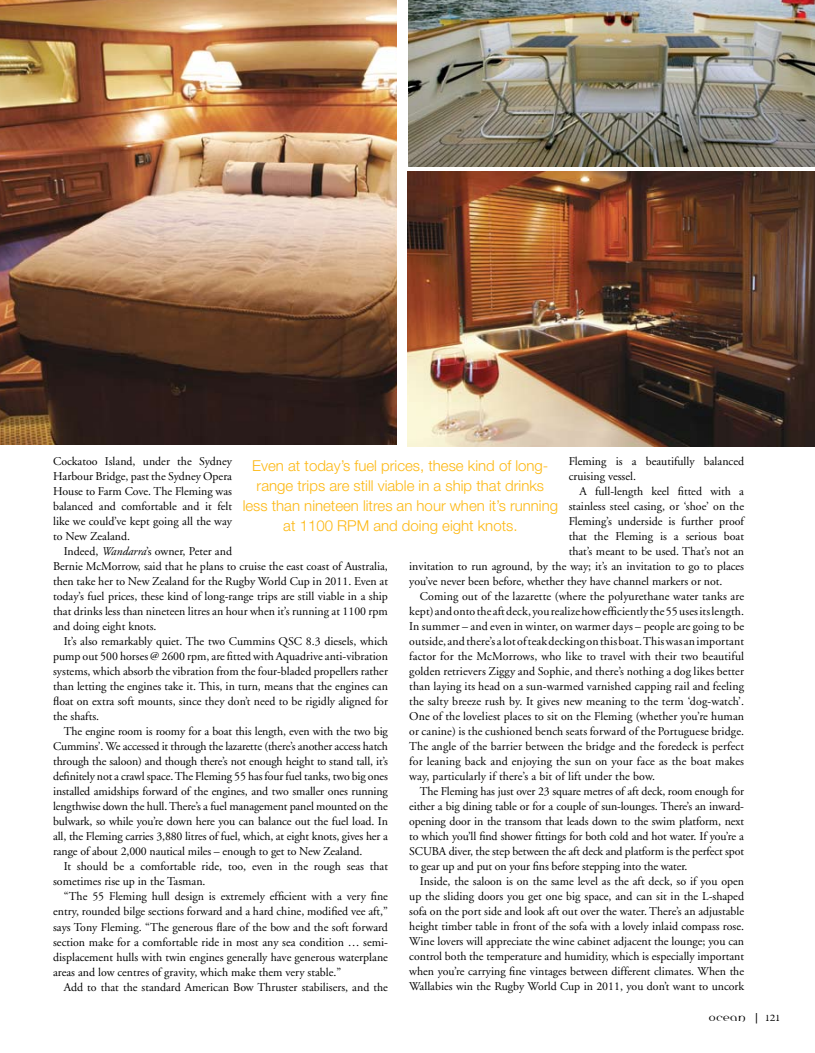
<style>
.page{position:relative;width:815px;height:1053px;background:#fff}
.page>*{position:absolute;margin:0;border:0;box-sizing:border-box;transform-origin:0 0}
.t1{font:300 15px/20px "Helvetica Neue";color:#fdb813;text-align:center}
.t2{font:15px "Percolator";color:#000}
.t3{font:11.88px/15px "Adobe Garamond";color:#000;text-align:justify}
.s1{font-style:italic}
.s2{font-size:17.5px}
</style>
<div class="page">
<img style="left:0;top:0;width:397px;height:445px">
<img style="left:407px;top:171px;width:408px;height:275px">
<img style="left:408px;top:0;width:407px;height:167px">
<p class="t3" style="left:569px;top:454px;width:177px">Fleming is a beautifully balanced cruising vessel.</p>
<p class="t3" style="left:579px;top:484px;width:166px">A full-length keel fitted with a</p>
<p class="t3" style="left:569px;top:499px;width:177px">stainless steel casing, or ‘shoe’ on the</p>
<p class="t3" style="left:569px;top:514px;width:177px">Fleming’s underside is further proof</p>
<p class="t3" style="left:569px;top:529px;width:177px">that the Fleming is a serious boat</p>
<p class="t3" style="left:569px;top:544px;width:177px">that’s meant to be used. That’s not an</p>
<p class="t3" style="left:409px;top:559px;width:336px">invitation to run aground, by the way; it’s an invitation to go to places</p>
<p class="t3" style="left:409px;top:574px;width:315px">you’ve never been before, whether they have channel markers or not.</p>
<p class="t3" style="left:420px;top:589px;width:326px">Coming out of the lazarette (where the polyurethane water tanks are</p>
<p class="t3" style="left:409px;top:604px;width:336px">kept) and onto the aft deck, you realize how efficiently the 55 uses its length.</p>
<p class="t3" style="left:409px;top:619px;width:336px">In summer – and even in winter, on warmer days – people are going to be</p>
<p class="t3" style="left:409px;top:634px;width:336px">outside, and there’s a lot of teak decking on this boat. This was an important</p>
<p class="t3" style="left:409px;top:649px;width:336px">factor for the McMorrows, who like to travel with their two beautiful</p>
<p class="t3" style="left:409px;top:664px;width:336px">golden retrievers Ziggy and Sophie, and there’s nothing a dog likes better</p>
<p class="t3" style="left:409px;top:679px;width:336px">than laying its head on a sun-warmed varnished capping rail and feeling</p>
<p class="t3" style="left:409px;top:694px;width:336px">the salty breeze rush by. It gives new meaning to the term ‘dog-watch’.</p>
<p class="t3" style="left:409px;top:709px;width:336px">One of the loveliest places to sit on the Fleming (whether you’re human</p>
<p class="t3" style="left:409px;top:724px;width:336px">or canine) is the cushioned bench seats forward of the Portuguese bridge.</p>
<p class="t3" style="left:409px;top:739px;width:336px">The angle of the barrier between the bridge and the foredeck is perfect</p>
<p class="t3" style="left:409px;top:754px;width:336px">for leaning back and enjoying the sun on your face as the boat makes</p>
<p class="t3" style="left:409px;top:769px;width:247px">way, particularly if there’s a bit of lift under the bow.</p>
<p class="t3" style="left:420px;top:784px;width:326px">The Fleming has just over 23 square metres of aft deck, room enough for</p>
<p class="t3" style="left:409px;top:799px;width:336px">either a big dining table or for a couple of sun-lounges. There’s an inward-</p>
<p class="t3" style="left:409px;top:814px;width:336px">opening door in the transom that leads down to the swim platform, next</p>
<p class="t3" style="left:409px;top:829px;width:336px">to which you’ll find shower fittings for both cold and hot water. If you’re a</p>
<p class="t3" style="left:409px;top:844px;width:336px">SCUBA diver, the step between the aft deck and platform is the perfect spot</p>
<p class="t3" style="left:409px;top:859px;width:280px">to gear up and put on your fins before stepping into the water.</p>
<p class="t3" style="left:420px;top:874px;width:326px">Inside, the saloon is on the same level as the aft deck, so if you open</p>
<p class="t3" style="left:409px;top:889px;width:336px">up the sliding doors you get one big space, and can sit in the L-shaped</p>
<p class="t3" style="left:409px;top:904px;width:336px">sofa on the port side and look aft out over the water. There’s an adjustable</p>
<p class="t3" style="left:409px;top:919px;width:336px">height timber table in front of the sofa with a lovely inlaid compass rose.</p>
<p class="t3" style="left:409px;top:934px;width:336px">Wine lovers will appreciate the wine cabinet adjacent the lounge; you can</p>
<p class="t3" style="left:409px;top:949px;width:336px">control both the temperature and humidity, which is especially important</p>
<p class="t3" style="left:409px;top:964px;width:336px">when you’re carrying fine vintages between different climates. When the</p>
<p class="t3" style="left:409px;top:979px;width:336px">Wallabies win the Rugby World Cup in 2011, you don’t want to uncork</p>
<p class="t3" style="left:53px;top:454px;width:180px">Cockatoo Island, under the Sydney Harbour Bridge, past the Sydney Opera House to Farm Cove. The Fleming was balanced and comfortable and it felt like we could’ve kept going all the way to New Zealand.</p>
<p class="t3" style="left:53px;top:544px;width:336px;text-align:left;text-indent:11px">Indeed, <span class="s1">Wandarra</span>’s owner, Peter and<br>Bernie McMorrow, said that he plans to cruise the east coast of Australia, then take her to New Zealand for the Rugby World Cup in 2011. Even at today’s fuel prices, these kind of long-range trips are still viable in a ship that drinks less than nineteen litres an hour when it’s running at 1100 rpm and doing eight knots.</p>
<p class="t3" style="left:53px;top:634px;width:336px;text-indent:11px">It’s also remarkably quiet. The two Cummins QSC 8.3 diesels, which pump out 500 horses @ 2600 rpm, are fitted with Aquadrive anti-vibration systems, which absorb the vibration from the four-bladed propellers rather than letting the engines take it. This, in turn, means that the engines can float on extra soft mounts, since they don’t need to be rigidly aligned for the shafts.</p>
<p class="t3" style="left:53px;top:724px;width:336px;text-indent:11px">The engine room is roomy for a boat this length, even with the two big Cummins’. We accessed it through the lazarette (there’s another access hatch through the saloon) and though there’s not enough height to stand tall, it’s definitely not a crawl space. The Fleming 55 has four fuel tanks, two big ones installed amidships forward of the engines, and two smaller ones running lengthwise down the hull. There’s a fuel management panel mounted on the bulwark, so while you’re down here you can balance out the fuel load. In all, the Fleming carries 3,880 litres of fuel, which, at eight knots, gives her a range of about 2,000 nautical miles – enough to get to New Zealand.</p>
<p class="t3" style="left:53px;top:859px;width:336px;text-indent:11px">It should be a comfortable ride, too, even in the rough seas that sometimes rise up in the Tasman.</p>
<p class="t3" style="left:53px;top:889px;width:336px;text-indent:11px">“The 55 Fleming hull design is extremely efficient with a very fine entry, rounded bilge sections forward and a hard chine, modified vee aft,” says Tony Fleming. “The generous flare of the bow and the soft forward section make for a comfortable ride in most any sea condition … semi&shy;displacement hulls with twin engines generally have generous waterplane areas and low centres of gravity, which make them very stable.”</p>
<p class="t3" style="left:64px;top:979px;width:326px">Add to that the standard American Bow Thruster stabilisers, and the</p>
<p class="t1" style="left:243px;top:455px;width:317px">Even at today’s fuel prices, these kind of long&shy;range trips are still viable in a ship that drinks less than nineteen litres an hour when it’s running at 1100 RPM and doing eight knots.</p>
<p class="t2" style="left:709px;top:1006px;width:72px">ocean | <span class="s2">121</span></p>
</div>
